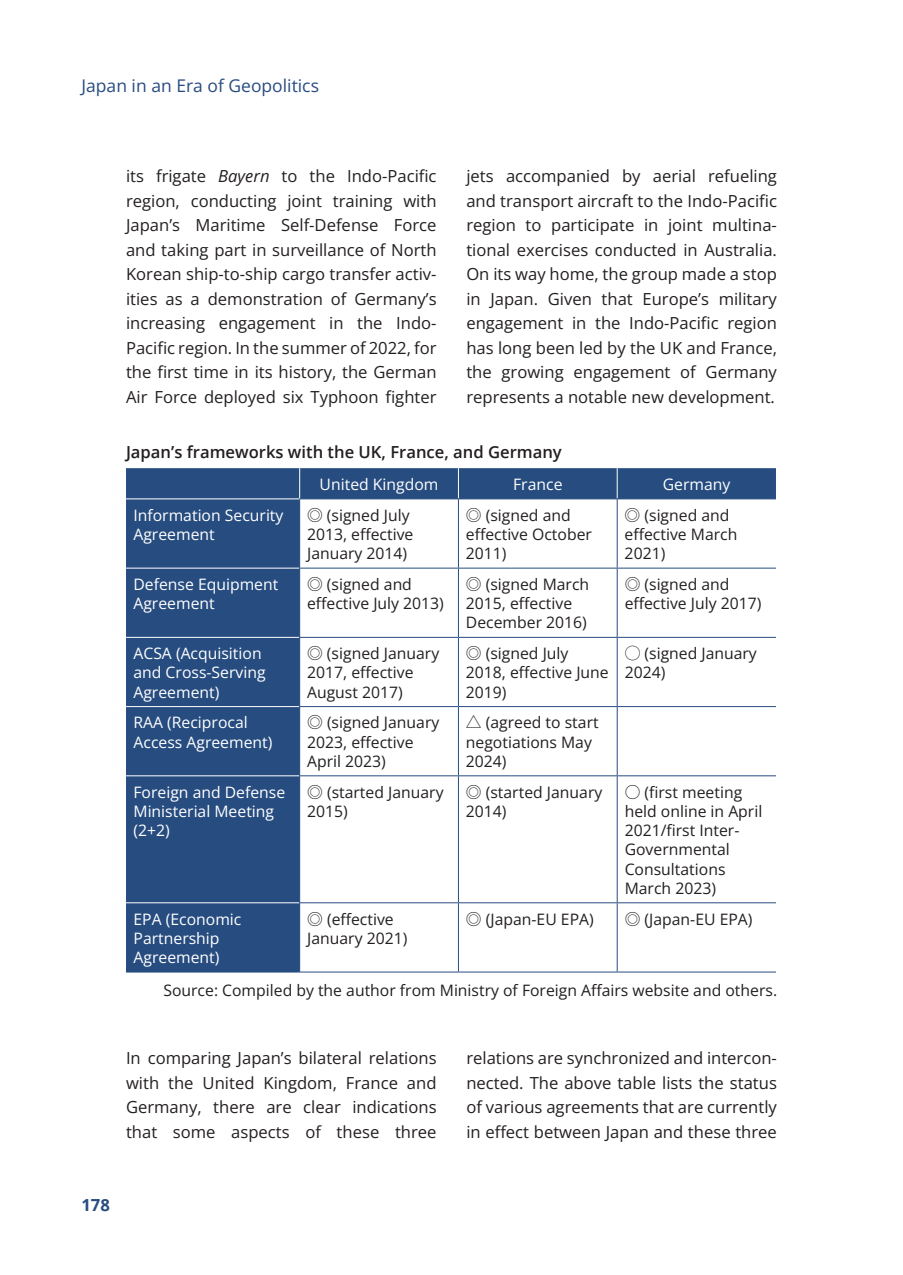
<style>
.page{position:relative;width:903px;height:1275px;background:#fff}
.page>*{position:absolute;margin:0;border:0;box-sizing:border-box;transform-origin:0 0}
.t1{font:17.5px "Open Sans";color:#274c80}
.t2{font:16.62px/24.5px "Open Sans";color:#231f20;text-align:justify}
.t3{font:600 16.62px "Open Sans";color:#231f20}
.t4{font:700 16.62px "Open Sans";color:#274c80}
.t5{font:15.75px/19.2px "Open Sans";color:#231f20}
.t6{font:15.75px/19.2px "Open Sans";color:#fff}
.s1{font-style:italic}
.s2{font-family:"Noto Sans CJ Kjp"}
</style>
<div class="page">
<div style="left:126px;top:468px;width:650px;height:30px;background:#274c80"></div>
<div style="left:126px;top:499px;width:173px;height:473px;background:#274c80"></div>
<hr style="left:299px;top:468px;width:1px;height:30px;background:#fff">
<hr style="left:458px;top:468px;width:1px;height:30px;background:#fff">
<hr style="left:617px;top:468px;width:1px;height:30px;background:#fff">
<hr style="left:126px;top:568px;width:173px;height:1px;background:#fff">
<hr style="left:126px;top:637px;width:173px;height:1px;background:#fff">
<hr style="left:126px;top:706px;width:173px;height:1px;background:#fff">
<hr style="left:126px;top:775px;width:173px;height:1px;background:#fff">
<hr style="left:126px;top:902px;width:173px;height:1px;background:#fff">
<hr style="left:299px;top:498px;width:159px;height:1px;background:#274c80">
<hr style="left:299px;top:499px;width:1px;height:69px;background:#274c80">
<hr style="left:458px;top:498px;width:159px;height:1px;background:#274c80">
<hr style="left:458px;top:499px;width:1px;height:69px;background:#274c80">
<hr style="left:617px;top:498px;width:159px;height:1px;background:#274c80">
<hr style="left:617px;top:499px;width:1px;height:69px;background:#274c80">
<hr style="left:299px;top:568px;width:159px;height:1px;background:#274c80">
<hr style="left:299px;top:569px;width:1px;height:68px;background:#274c80">
<hr style="left:458px;top:568px;width:159px;height:1px;background:#274c80">
<hr style="left:458px;top:569px;width:1px;height:68px;background:#274c80">
<hr style="left:617px;top:568px;width:159px;height:1px;background:#274c80">
<hr style="left:617px;top:569px;width:1px;height:68px;background:#274c80">
<hr style="left:299px;top:637px;width:159px;height:1px;background:#274c80">
<hr style="left:299px;top:638px;width:1px;height:68px;background:#274c80">
<hr style="left:458px;top:637px;width:159px;height:1px;background:#274c80">
<hr style="left:458px;top:638px;width:1px;height:68px;background:#274c80">
<hr style="left:617px;top:637px;width:159px;height:1px;background:#274c80">
<hr style="left:617px;top:638px;width:1px;height:68px;background:#274c80">
<hr style="left:299px;top:706px;width:159px;height:1px;background:#274c80">
<hr style="left:299px;top:707px;width:1px;height:68px;background:#274c80">
<hr style="left:458px;top:706px;width:159px;height:1px;background:#274c80">
<hr style="left:458px;top:707px;width:1px;height:68px;background:#274c80">
<hr style="left:617px;top:706px;width:159px;height:1px;background:#274c80">
<hr style="left:617px;top:707px;width:1px;height:68px;background:#274c80">
<hr style="left:299px;top:775px;width:159px;height:1px;background:#274c80">
<hr style="left:299px;top:776px;width:1px;height:126px;background:#274c80">
<hr style="left:458px;top:775px;width:159px;height:1px;background:#274c80">
<hr style="left:458px;top:776px;width:1px;height:126px;background:#274c80">
<hr style="left:617px;top:775px;width:159px;height:1px;background:#274c80">
<hr style="left:617px;top:776px;width:1px;height:126px;background:#274c80">
<hr style="left:299px;top:902px;width:159px;height:1px;background:#274c80">
<hr style="left:299px;top:903px;width:1px;height:69px;background:#274c80">
<hr style="left:458px;top:902px;width:159px;height:1px;background:#274c80">
<hr style="left:458px;top:903px;width:1px;height:69px;background:#274c80">
<hr style="left:617px;top:902px;width:159px;height:1px;background:#274c80">
<hr style="left:617px;top:903px;width:1px;height:69px;background:#274c80">
<hr style="left:126px;top:972px;width:174px;height:1px;background:#274c80">
<hr style="left:300px;top:972px;width:158px;height:1px;background:#274c80">
<hr style="left:458px;top:972px;width:159px;height:1px;background:#274c80">
<hr style="left:617px;top:972px;width:159px;height:1px;background:#274c80">
<p class="t1" style="left:81px;top:74px;width:239px">Japan in an Era of Geopolitics</p>
<p class="t2" style="left:126px;top:163px;width:312px">its frigate <span class="s1">Bayern</span> to the Indo-Pacific region, conducting joint training with Japan’s Maritime Self-Defense Force and taking part in surveillance of North Korean ship-to-ship cargo transfer activ&shy;ities as a demonstration of Germany’s increasing engagement in the Indo-Pacific region. In the summer of 2022, for the first time in its history, the German Air Force deployed six Typhoon fighter</p>
<p class="t2" style="left:466px;top:163px;width:312px">jets accompanied by aerial refueling and transport aircraft to the Indo-Pacific region to participate in joint multina&shy;tional exercises conducted in Australia.<br>On its way home, the group made a stop in Japan. Given that Europe’s military engagement in the Indo-Pacific region has long been led by the UK and France, the growing engagement of Germany represents a notable new development.</p>
<p class="t3" style="left:126px;top:441px;width:437px">Japan’s frameworks with the UK, France, and Germany</p>
<p class="t6" style="left:320px;top:474px;width:120px">United Kingdom</p>
<p class="t6" style="left:513px;top:474px;width:51px">France</p>
<p class="t6" style="left:663px;top:474px;width:69px">Germany</p>
<p class="t6" style="left:133px;top:505px;width:152px">Information Security<br>Agreement</p>
<p class="t5" style="left:307px;top:505px;width:108px"><span class="s2">◎</span> (signed July<br>2013, effective<br>January 2014)</p>
<p class="t5" style="left:466px;top:505px;width:128px"><span class="s2">◎</span> (signed and effective October<br>2011)</p>
<p class="t5" style="left:625px;top:505px;width:114px"><span class="s2">◎</span> (signed and effective March<br>2021)</p>
<p class="t6" style="left:133px;top:574px;width:146px">Defense Equipment<br>Agreement</p>
<p class="t5" style="left:307px;top:574px;width:138px"><span class="s2">◎</span> (signed and effective July 2013)</p>
<p class="t5" style="left:466px;top:574px;width:125px"><span class="s2">◎</span> (signed March<br>2015, effective<br>December 2016)</p>
<p class="t5" style="left:625px;top:574px;width:138px"><span class="s2">◎</span> (signed and effective July 2017)</p>
<p class="t6" style="left:133px;top:643px;width:134px">ACSA (Acquisition and Cross-Serving<br>Agreement)</p>
<p class="t5" style="left:307px;top:643px;width:134px"><span class="s2">◎</span> (signed January<br>2017, effective<br>August 2017)</p>
<p class="t5" style="left:466px;top:643px;width:144px"><span class="s2">◎</span> (signed July<br>2018, effective June<br>2019)</p>
<p class="t5" style="left:625px;top:643px;width:134px"><span class="s2">◯</span> (signed January<br>2024)</p>
<p class="t6" style="left:133px;top:713px;width:141px">RAA (Reciprocal<br>Access Agreement)</p>
<p class="t5" style="left:307px;top:713px;width:134px"><span class="s2">◎</span> (signed January<br>2023, effective<br>April 2023)</p>
<p class="t5" style="left:466px;top:713px;width:134px"><span class="s2">△</span> (agreed to start negotiations May<br>2024)</p>
<p class="t6" style="left:133px;top:782px;width:153px">Foreign and Defense<br>Ministerial Meeting (2+2)</p>
<p class="t5" style="left:307px;top:782px;width:138px"><span class="s2">◎</span> (started January<br>2015)</p>
<p class="t5" style="left:466px;top:782px;width:138px"><span class="s2">◎</span> (started January<br>2014)</p>
<p class="t5" style="left:625px;top:782px;width:139px"><span class="s2">○</span> (first meeting held online in April<br>2021/first Inter-<br>Governmental<br>Consultations<br>March 2023)</p>
<p class="t6" style="left:134px;top:909px;width:109px">EPA (Economic<br>Partnership<br>Agreement)</p>
<p class="t5" style="left:307px;top:909px;width:102px"><span class="s2">◎</span> (effective<br>January 2021)</p>
<p class="t5" style="left:466px;top:909px;width:129px"><span class="s2">◎</span> (Japan-EU EPA)</p>
<p class="t5" style="left:625px;top:909px;width:129px"><span class="s2">◎</span> (Japan-EU EPA)</p>
<p class="t5" style="left:163px;top:981px;width:615px">Source: Compiled by the author from Ministry of Foreign Affairs website and others.</p>
<p class="t2" style="left:126px;top:1045px;width:312px">In comparing Japan’s bilateral relations with the United Kingdom, France and Germany, there are clear indications that some aspects of these three</p>
<p class="t2" style="left:466px;top:1045px;width:312px">relations are synchronized and intercon&shy;nected. The above table lists the status of various agreements that are currently in effect between Japan and these three</p>
<p class="t4" style="left:81px;top:1193px;width:30px">178</p>
</div>
